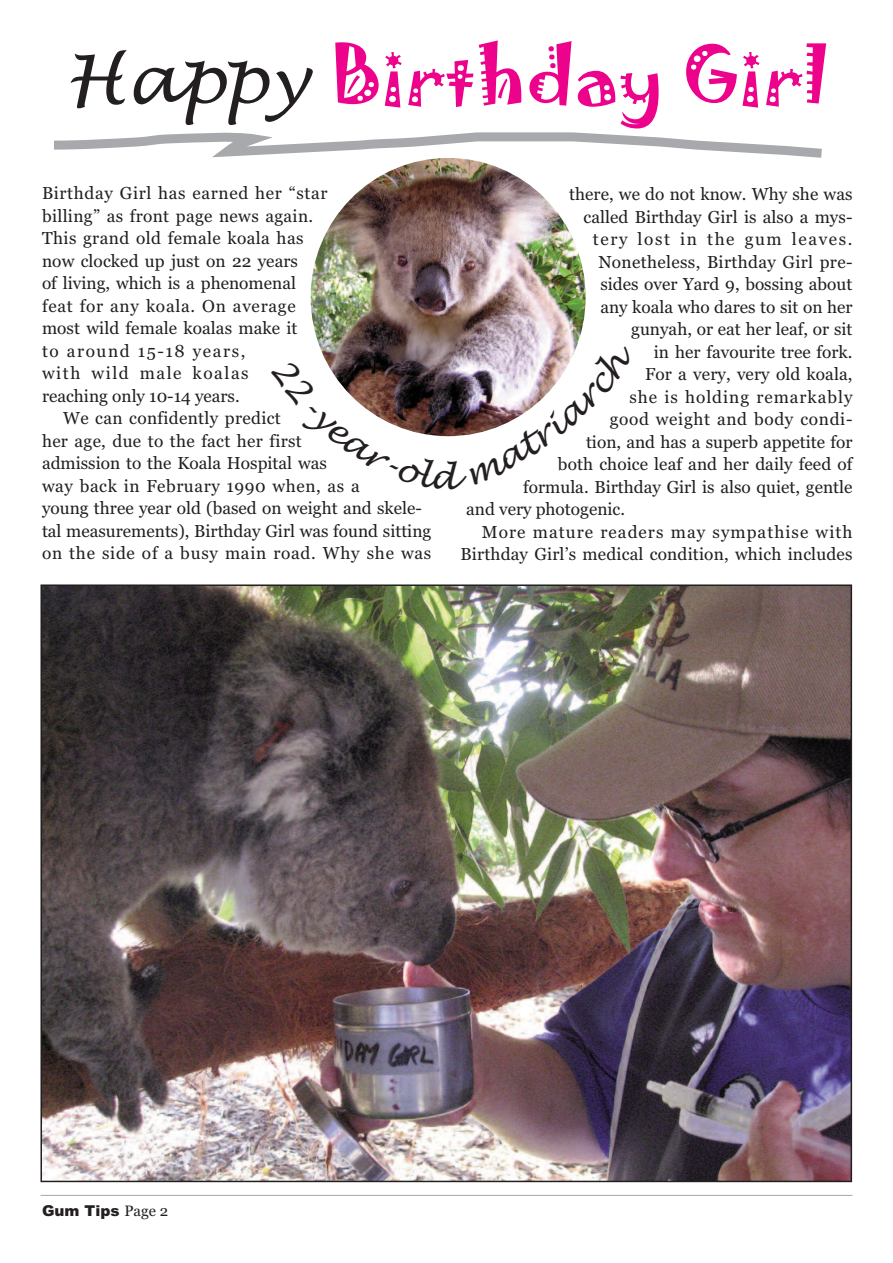
<style>
.page{position:relative;width:893px;height:1263px;background:#fff}
.page>*{position:absolute;margin:0;border:0;box-sizing:border-box;transform-origin:0 0}
.t1{font:72px "Jokerman";color:#ed028c;scale:1.06 1}
.t2{font:17.25px "Georgia";letter-spacing:.005em;color:#231f20}
.t3{font:17.25px "Georgia";letter-spacing:.09em;color:#231f20}
.t4{font:17.25px "Georgia";letter-spacing:.045em;color:#231f20}
.t5{font:17.25px "Georgia";letter-spacing:.06em;color:#231f20}
.t6{font:17.25px "Georgia";letter-spacing:.035em;color:#231f20}
.t7{font:17.25px "Georgia";letter-spacing:.03em;color:#231f20}
.t8{font:17.25px "Georgia";letter-spacing:.025em;color:#231f20}
.t9{font:17.25px "Georgia";letter-spacing:.04em;color:#231f20}
.t10{font:17.25px "Georgia";letter-spacing:.055em;color:#231f20}
.t11{font:900 15px "Arial";color:#231f20}
.s1{font-family:"Lucida Handwriting";font-style:italic;font-size:66px;color:#231f20}
.s2{font-family:"Georgia";font-weight:400}
</style>
<div class="page">
<svg style="left:54px;top:132px;width:768px;height:31px"></svg>
<img style="left:43px;top:587px;width:806px;height:592px">
<img style="left:311px;top:158px;width:275px;height:278px;border-radius:50%">
<hr style="left:40px;top:1195px;width:812px;height:1px;background:#a8a9ad">
<img style="left:316px;top:337px;width:264px;height:100px">
<h1 class="t1" style="left:65px;top:37px;width:722px"><span class="s1">Happy</span> Birthday Girl</h1>
<p class="t6" style="left:42px;top:183px;width:287px">Birthday Girl has earned her “star</p>
<p class="t2" style="left:42px;top:206px;width:273px">billing” as front page news again.</p>
<p class="t8" style="left:42px;top:228px;width:263px">This grand old female koala has</p>
<p class="t2" style="left:42px;top:251px;width:258px">now clocked up just on 22 years</p>
<p class="t2" style="left:42px;top:273px;width:255px">of living, which is a phenomenal</p>
<p class="t4" style="left:42px;top:296px;width:255px">feat for any koala. On average</p>
<p class="t2" style="left:42px;top:318px;width:257px">most wild female koalas make it</p>
<p class="t3" style="left:42px;top:341px;width:205px">to around 15-18 years,</p>
<p class="t3" style="left:42px;top:363px;width:208px">with wild male koalas</p>
<p class="t2" style="left:42px;top:386px;width:199px">reaching only 10-14 years.</p>
<p class="t2" style="left:63px;top:408px;width:219px">We can confidently predict</p>
<p class="t2" style="left:42px;top:431px;width:261px">her age, due to the fact her first</p>
<p class="t2" style="left:42px;top:453px;width:286px">admission to the Koala Hospital was</p>
<p class="t7" style="left:42px;top:476px;width:319px">way back in February 1990 when, as a</p>
<p class="t2" style="left:42px;top:498px;width:381px">young three year old (based on weight and skele-</p>
<p class="t2" style="left:42px;top:521px;width:391px">tal measurements), Birthday Girl was found sitting</p>
<p class="t4" style="left:42px;top:543px;width:391px">on the side of a busy main road. Why she was</p>
<p class="t2" style="left:569px;top:184px;width:285px">there, we do not know. Why she was</p>
<p class="t2" style="left:583px;top:207px;width:270px">called Birthday Girl is also a mys-</p>
<p class="t3" style="left:593px;top:229px;width:261px">tery lost in the gum leaves.</p>
<p class="t2" style="left:598px;top:252px;width:256px">Nonetheless, Birthday Girl pre-</p>
<p class="t2" style="left:600px;top:274px;width:254px">sides over Yard 9, bossing about</p>
<p class="t2" style="left:600px;top:297px;width:254px">any koala who dares to sit on her</p>
<p class="t2" style="left:631px;top:319px;width:223px">gunyah, or eat her leaf, or sit</p>
<p class="t2" style="left:654px;top:342px;width:200px">in her favourite tree fork.</p>
<p class="t2" style="left:645px;top:364px;width:209px">For a very, very old koala,</p>
<p class="t10" style="left:629px;top:387px;width:224px">she is holding remarkably</p>
<p class="t9" style="left:610px;top:409px;width:244px">good weight and body condi-</p>
<p class="t2" style="left:586px;top:432px;width:268px">tion, and has a superb appetite for</p>
<p class="t2" style="left:558px;top:454px;width:296px">both choice leaf and her daily feed of</p>
<p class="t2" style="left:523px;top:477px;width:331px">formula. Birthday Girl is also quiet, gentle</p>
<p class="t2" style="left:466px;top:499px;width:160px">and very photogenic.</p>
<p class="t5" style="left:482px;top:522px;width:372px">More mature readers may sympathise with</p>
<p class="t2" style="left:460px;top:544px;width:393px">Birthday Girl’s medical condition, which includes</p>
<p class="t11" style="left:42px;top:1202px;width:128px">Gum Tips <span class="s2">Page 2</span></p>
</div>
